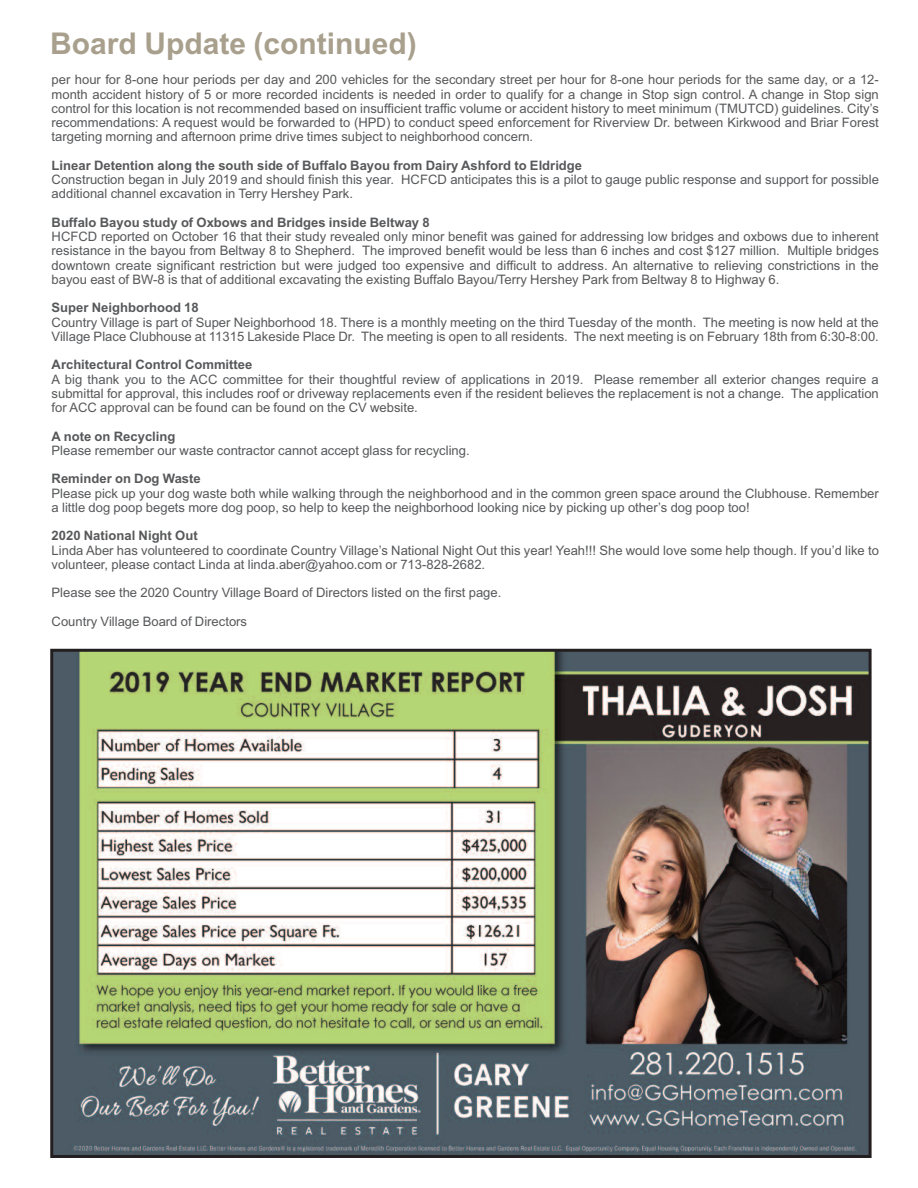
<style>
.page{position:relative;width:918px;height:1188px;background:#fff}
.page>*{position:absolute;margin:0;border:0;box-sizing:border-box;transform-origin:0 0}
.t1{font:700 30px "Arial";color:#a8a08d}
.t2{font:13.05px/14.2px "Arial";color:#57585a}
.t3{font:700 13.05px "Arial";color:#57585a}
</style>
<div class="page">
<img style="left:54px;top:653px;width:814px;height:501px">
<div style="left:50px;top:649px;width:822px;height:509px;border:3px solid #231f20"></div>
<h1 class="t1" style="left:50px;top:26px;width:368px">Board Update (continued)</h1>
<p class="t2" style="left:52px;top:73px;width:829px;text-align:justify">per hour for 8-one hour periods per day and 200 vehicles for the secondary street per hour for 8-one hour periods for the same day, or a 12- month accident history of 5 or more recorded incidents is needed in order to qualify for a change in Stop sign control. A change in Stop sign control for this location is not recommended based on insufficient traffic volume or accident history to meet minimum (TMUTCD) guidelines. City’s recommendations: A request would be forwarded to (HPD) to conduct speed enforcement for Riverview Dr. between Kirkwood and Briar Forest targeting morning and afternoon prime drive times subject to neighborhood concern.</p>
<p class="t3" style="left:52px;top:158px;width:532px">Linear Detention along the south side of Buffalo Bayou from Dairy Ashford to Eldridge</p>
<p class="t2" style="left:52px;top:173px;width:829px">Construction began in July 2019 and should finish this year. HCFCD anticipates this is a pilot to gauge public response and support for possible additional channel excavation in Terry Hershey Park.</p>
<p class="t3" style="left:52px;top:215px;width:380px">Buffalo Bayou study of Oxbows and Bridges inside Beltway 8</p>
<p class="t2" style="left:52px;top:230px;width:829px;text-align:justify">HCFCD reported on October 16 that their study revealed only minor benefit was gained for addressing low bridges and oxbows due to inherent resistance in the bayou from Beltway 8 to Shepherd. The improved benefit would be less than 6 inches and cost $127 million. Multiple bridges downtown create significant restriction but were judged too expensive and difficult to address. An alternative to relieving constrictions in the bayou east of BW-8 is that of additional excavating the existing Buffalo Bayou/Terry Hershey Park from Beltway 8 to Highway 6.</p>
<p class="t3" style="left:52px;top:300px;width:149px">Super Neighborhood 18</p>
<p class="t2" style="left:52px;top:315px;width:829px">Country Village is part of Super Neighborhood 18. There is a monthly meeting on the third Tuesday of the month. The meeting is now held at the<br>Village Place Clubhouse at 11315 Lakeside Place Dr. The meeting is open to all residents. The next meeting is on February 18th from 6:30-8:00.</p>
<p class="t3" style="left:52px;top:357px;width:202px">Architectural Control Committee</p>
<p class="t2" style="left:52px;top:372px;width:829px;text-align:justify">A big thank you to the ACC committee for their thoughtful review of applications in 2019. Please remember all exterior changes require a submittal for approval, this includes roof or driveway replacements even if the resident believes the replacement is not a change. The application for ACC approval can be found can be found on the CV website.</p>
<p class="t3" style="left:52px;top:429px;width:125px">A note on Recycling</p>
<p class="t2" style="left:52px;top:443px;width:420px">Please remember our waste contractor cannot accept glass for recycling.</p>
<p class="t3" style="left:52px;top:471px;width:151px">Reminder on Dog Waste</p>
<p class="t2" style="left:52px;top:486px;width:829px">Please pick up your dog waste both while walking through the neighborhood and in the common green space around the Clubhouse. Remember a little dog poop begets more dog poop, so help to keep the neighborhood looking nice by picking up other’s dog poop too!</p>
<p class="t3" style="left:52px;top:528px;width:148px">2020 National Night Out</p>
<p class="t2" style="left:52px;top:543px;width:829px">Linda Aber has volunteered to coordinate Country Village’s National Night Out this year! Yeah!!! She would love some help though. If you’d like to volunteer, please contact Linda at linda.aber@yahoo.com or 713-828-2682.</p>
<p class="t2" style="left:52px;top:579px;width:451px;line-height:28.5px">Please see the 2020 Country Village Board of Directors listed on the first page.<br>Country Village Board of Directors</p>
</div>
